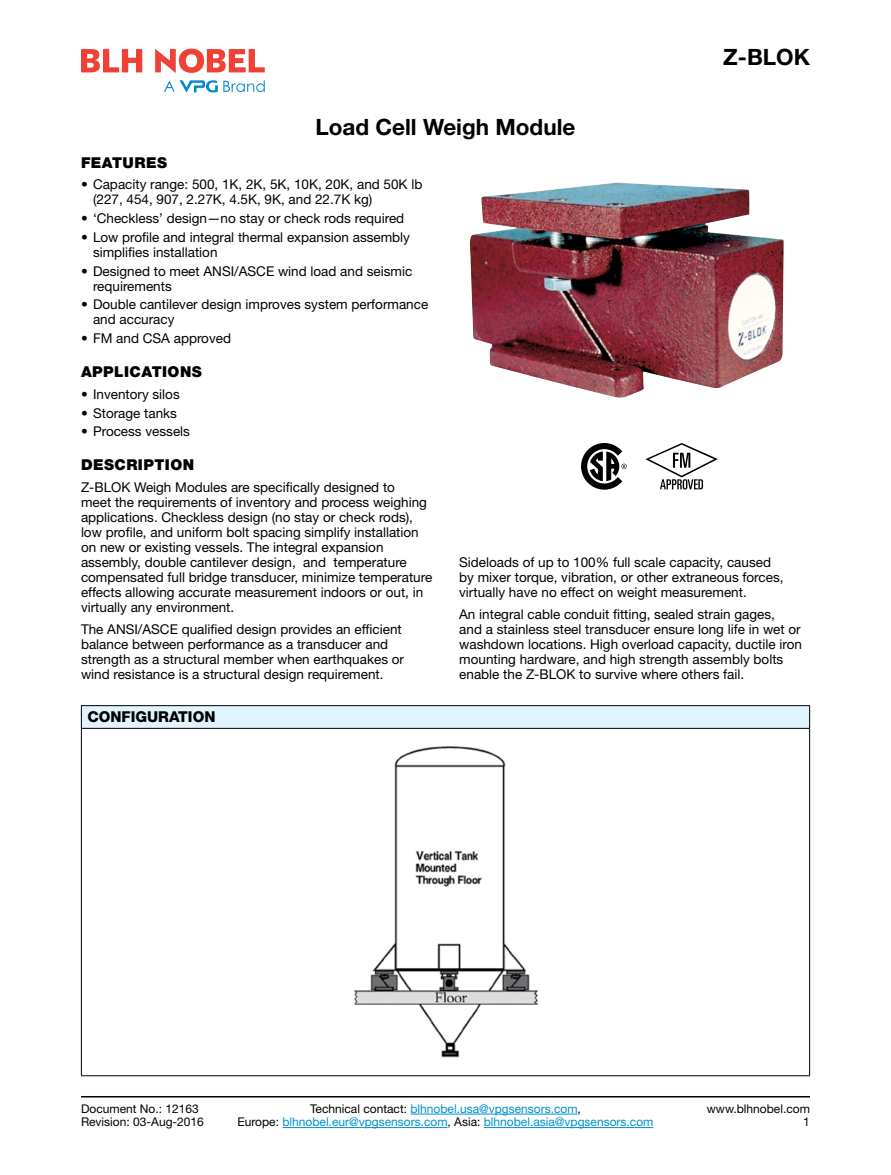
<style>
.page{position:relative;width:891px;height:1175px;background:#fff}
.page>*{position:absolute;margin:0;border:0;box-sizing:border-box;transform-origin:0 0}
.t1{font:700 24px "Helvetica Neue LT Std";color:#000}
.Datasheet_Title{font:700 22.5px "Helvetica Neue LT Std";color:#000}
.Part_Model_Number_Ri{font:700 22.5px "Helvetica Neue LT Std";color:#000}
.Body_Heading{font:900 15px "Helvetica Neue LT Std";letter-spacing:.03em;color:#000}
.Table_Heading{font:800 15px "Helvetica Neue LT Std";color:#000}
.Body_Text{font:13.5px/15px "Helvetica Neue LT Std";color:#000}
.t2{font:12px/13.5px "Helvetica Neue LT Std";color:#0091cf;text-align:center}
.Rev-Date-Left{font:12px "Helvetica Neue LT Std";color:#000}
.Document_Number_Left{font:12px "Helvetica Neue LT Std";color:#000}
.Footer_Right{font:12px "Helvetica Neue LT Std";color:#000}
.s1{color:#000}
</style>
<div class="page">
<hr style="left:410px;top:1113px;width:168px;height:1px;background:#0091cf">
<hr style="left:282px;top:1127px;width:166px;height:1px;background:#0091cf">
<hr style="left:484px;top:1127px;width:169px;height:1px;background:#0091cf">
<hr style="left:81px;top:1096px;width:729px;height:1px;background:#000">
<svg style="left:81px;top:49px;width:61px;height:23px"></svg>
<svg style="left:155px;top:49px;width:110px;height:24px"></svg>
<svg style="left:164px;top:80px;width:101px;height:12px"></svg>
<svg style="left:581px;top:443px;width:46px;height:46px"></svg>
<svg style="left:645px;top:443px;width:73px;height:46px"></svg>
<div style="left:81px;top:705px;width:729px;height:23px;background:#e1f4fd"></div>
<hr style="left:809px;top:728px;width:1px;height:347px;background:#000">
<svg style="left:809px;top:706px;width:1px;height:22px"></svg>
<hr style="left:81px;top:728px;width:1px;height:347px;background:#000">
<hr style="left:81px;top:705px;width:729px;height:1px;background:#000">
<svg style="left:81px;top:706px;width:1px;height:22px"></svg>
<hr style="left:81px;top:728px;width:729px;height:1px;background:#000">
<hr style="left:81px;top:1075px;width:729px;height:1px;background:#000">
<img style="left:354px;top:746px;width:185px;height:312px">
<img style="left:470px;top:182px;width:314px;height:216px">
<p class="t1" style="left:307px;top:113px;width:279px">Load Cell Weigh Module</p>
<p class="Datasheet_Title" style="left:316px;top:113px;width:261px">Load Cell Weigh Module</p>
<p class="Part_Model_Number_Ri" style="left:723px;top:43px;width:88px">Z-BLOK</p>
<p class="Body_Heading" style="left:81px;top:153px;width:88px">FEATURES</p>
<p class="Body_Text" style="left:93px;top:177px;width:331px;text-indent:-12px">• Capacity range: 500, 1K, 2K, 5K, 10K, 20K, and 50K lb (227, 454, 907, 2.27K, 4.5K, 9K, and 22.7K kg)</p>
<p class="Body_Text" style="left:81px;top:211px;width:325px">• ‘Checkless’ design—no stay or check rods required</p>
<p class="Body_Text" style="left:93px;top:229px;width:319px;text-indent:-12px">• Low profile and integral thermal expansion assembly simplifies installation</p>
<p class="Body_Text" style="left:93px;top:263px;width:321px;text-indent:-12px">• Designed to meet ANSI/ASCE wind load and seismic requirements</p>
<p class="Body_Text" style="left:93px;top:297px;width:337px;text-indent:-12px">• Double cantilever design improves system performance and accuracy</p>
<p class="Body_Text" style="left:81px;top:331px;width:152px">• FM and CSA approved</p>
<p class="Body_Heading" style="left:81px;top:363px;width:122px">APPLICATIONS</p>
<p class="Body_Text" style="left:81px;top:386px;width:100px">• Inventory silos</p>
<p class="Body_Text" style="left:81px;top:405px;width:98px">• Storage tanks</p>
<p class="Body_Text" style="left:81px;top:424px;width:110px">• Process vessels</p>
<p class="Body_Heading" style="left:81px;top:456px;width:115px">DESCRIPTION</p>
<p class="Body_Text" style="left:81px;top:479px;width:353px">Z-BLOK Weigh Modules are specifically designed to<br>meet the requirements of inventory and process weighing applications. Checkless design (no stay or check rods), low profile, and uniform bolt spacing simplify installation on new or existing vessels. The integral expansion assembly, double cantilever design, and temperature compensated full bridge transducer, minimize temperature effects allowing accurate measurement indoors or out, in virtually any environment.</p>
<p class="Body_Text" style="left:81px;top:622px;width:325px">The ANSI/ASCE qualified design provides an efficient balance between performance as a transducer and strength as a structural member when earthquakes or wind resistance is a structural design requirement.</p>
<p class="Table_Heading" style="left:87px;top:708px;width:130px">CONFIGURATION</p>
<p class="Body_Text" style="left:459px;top:554px;width:326px">Sideloads of up to 100% full scale capacity, caused by mixer torque, vibration, or other extraneous forces, virtually have no effect on weight measurement.</p>
<p class="Body_Text" style="left:459px;top:607px;width:344px">An integral cable conduit fitting, sealed strain gages,<br>and a stainless steel transducer ensure long life in wet or washdown locations. High overload capacity, ductile iron mounting hardware, and high strength assembly bolts enable the Z-BLOK to survive where others fail.</p>
<p class="Document_Number_Left" style="left:81px;top:1101px;width:119px">Document No.: 12163</p>
<p class="Rev-Date-Left" style="left:81px;top:1114px;width:124px">Revision: 03-Aug-2016</p>
<p class="t2" style="left:238px;top:1101px;width:417px"><span class="s1">Technical contact:</span> blhnobel.usa@vpgsensors.com<span class="s1">,<br>Europe:</span> blhnobel.eur@vpgsensors.com<span class="s1">, Asia:</span> blhnobel.asia@vpgsensors.com</p>
<p class="Footer_Right" style="left:707px;top:1101px;width:105px">www.blhnobel.com</p>
<p class="Footer_Right" style="left:803px;top:1114px;width:8px">1</p>
</div>
